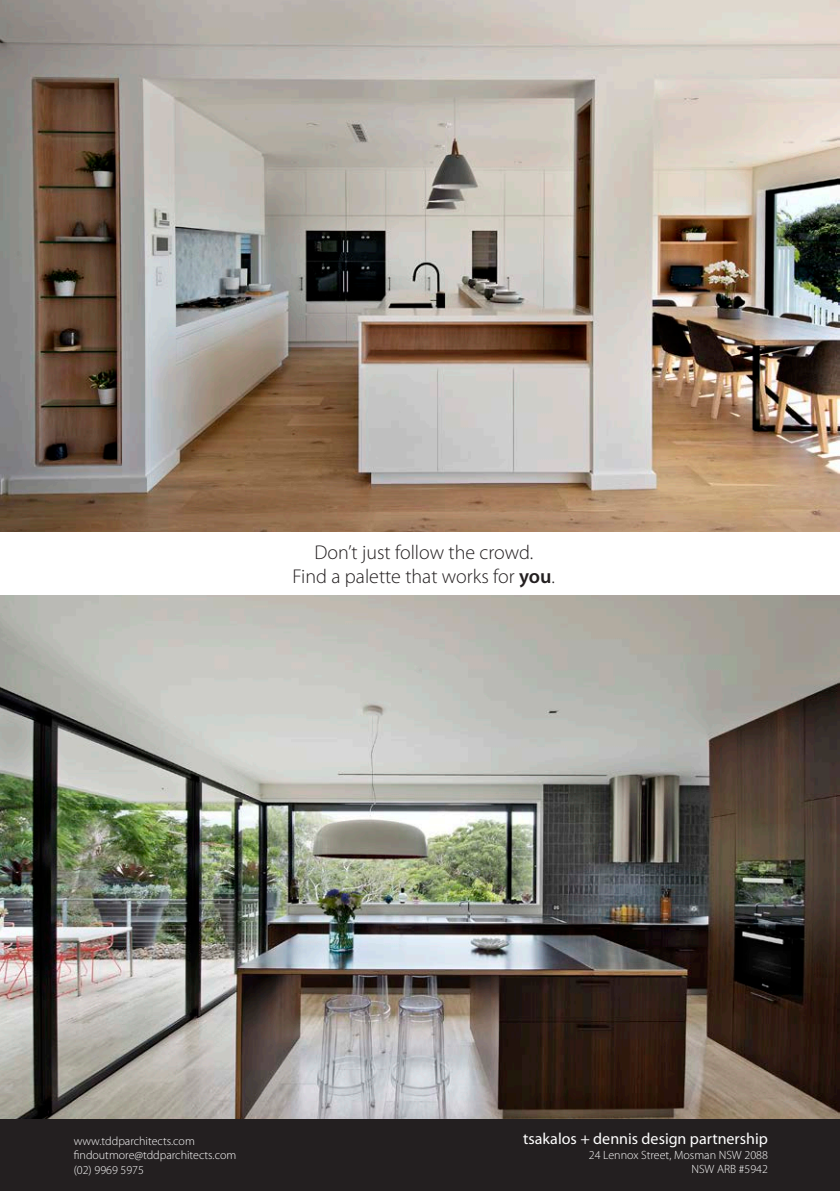
<style>
.page{position:relative;width:840px;height:1191px;background:#fff}
.page>*{position:absolute;margin:0;border:0;box-sizing:border-box;transform-origin:0 0}
.t1{font:300 20px "Myriad Pro";color:#231f20}
.t2{font:16px "Myriad Pro";color:#fff}
.t3{font:300 12px/14.4px "Myriad Pro";color:#fff;text-align:right}
.s1{font-weight:600}
</style>
<div class="page">
<div style="left:0;top:1119px;width:839px;height:72px;background:#231f20"></div>
<img style="left:0;top:0;width:839px;height:531px">
<img style="left:0;top:595px;width:839px;height:524px">
<p class="t1" style="left:314px;top:541px;width:220px">Don’t just follow the crowd.</p>
<p class="t1" style="left:292px;top:565px;width:264px">Find a palette that works for <span class="s1">you</span>.</p>
<p class="t3" style="left:74px;top:1134px;width:164px;text-align:left">www.tddparchitects.com findoutmore@tddparchitects.com (02) 9969 5975</p>
<h2 class="t2" style="left:523px;top:1130px;width:246px">tsakalos + dennis design partnership</h2>
<p class="t3" style="left:588px;top:1147px;width:180px">24 Lennox Street, Mosman NSW 2088<br>NSW ARB #5942</p>
</div>
